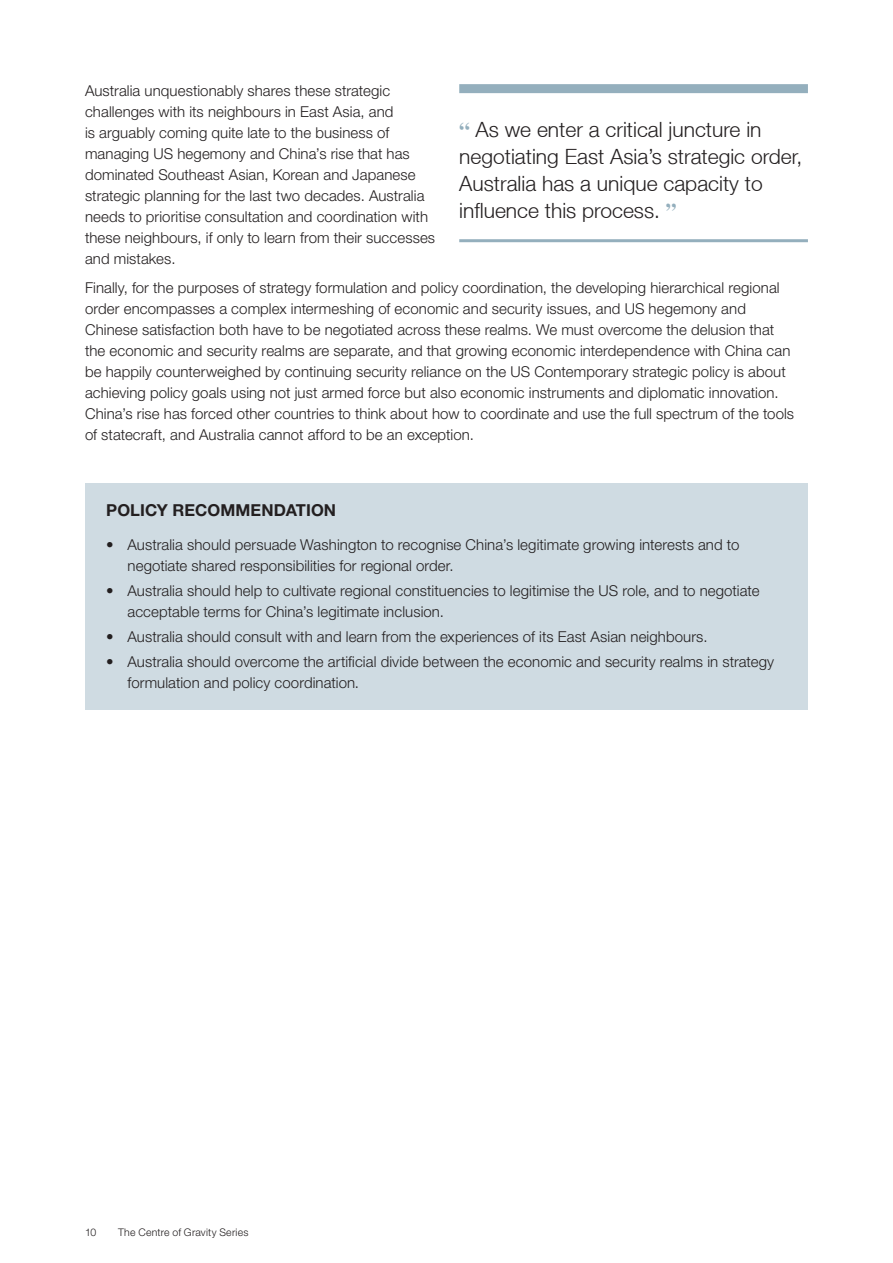
<style>
.page{position:relative;width:893px;height:1263px;background:#fff}
.page>*{position:absolute;margin:0;border:0;box-sizing:border-box;transform-origin:0 0}
.Pull_quote{font:300 21px/27px "Helvetica Neue LT";color:#231f20}
.t1{font:700 16.5px "Helvetica Neue LT Std";letter-spacing:.005em;color:#231f20}
.Body{font:300 15px/21px "Helvetica Neue LT Std";letter-spacing:.005em;color:#231f20}
.t2{font:300 10.5px "Helvetica Neue LT Std";letter-spacing:.02em;color:#231f20}
.s1{font-family:"Times";font-weight:700;color:#94afbd}
</style>
<div class="page">
<div style="left:459px;top:84px;width:349px;height:9px;background:#94afbd"></div>
<hr style="left:459px;top:239px;width:349px;height:3px;background:#94afbd">
<div style="left:85px;top:483px;width:723px;height:227px;background:#cfdbe2"></div>
<p class="Body" style="left:85px;top:80px;width:352px">Australia unquestionably shares these strategic challenges with its neighbours in East Asia, and<br>is arguably coming quite late to the business of managing US hegemony and China’s rise that has dominated Southeast Asian, Korean and Japanese strategic planning for the last two decades. Australia needs to prioritise consultation and coordination with these neighbours, if only to learn from their successes and mistakes.</p>
<p class="Body" style="left:85px;top:277px;width:711px">Finally, for the purposes of strategy formulation and policy coordination, the developing hierarchical regional order encompasses a complex intermeshing of economic and security issues, and US hegemony and Chinese satisfaction both have to be negotiated across these realms. We must overcome the delusion that the economic and security realms are separate, and that growing economic interdependence with China can be happily counterweighed by continuing security reliance on the US Contemporary strategic policy is about achieving policy goals using not just armed force but also economic instruments and diplomatic innovation.<br>China’s rise has forced other countries to think about how to coordinate and use the full spectrum of the tools of statecraft, and Australia cannot afford to be an exception.</p>
<p class="Pull_quote" style="left:459px;top:116px;width:345px"><span class="s1">“</span> As we enter a critical juncture in negotiating East Asia’s strategic order, Australia has a unique capacity to influence this process. <span class="s1">”</span></p>
<h1 class="t1" style="left:106px;top:500px;width:231px">POLICY RECOMMENDATION</h1>
<p class="Body" style="left:128px;top:533px;width:613px;text-indent:-21px">• Australia should persuade Washington to recognise China’s legitimate growing interests and to negotiate shared responsibilities for regional order.</p>
<p class="Body" style="left:128px;top:580px;width:633px;text-indent:-21px">• Australia should help to cultivate regional constituencies to legitimise the US role, and to negotiate acceptable terms for China’s legitimate inclusion.</p>
<p class="Body" style="left:106px;top:626px;width:603px">• Australia should consult with and learn from the experiences of its East Asian neighbours.</p>
<p class="Body" style="left:128px;top:651px;width:648px;text-indent:-21px">• Australia should overcome the artificial divide between the economic and security realms in strategy formulation and policy coordination.</p>
<p class="t2" style="left:85px;top:1225px;width:13px">10</p>
<p class="t2" style="left:118px;top:1225px;width:132px">The Centre of Gravity Series</p>
</div>
